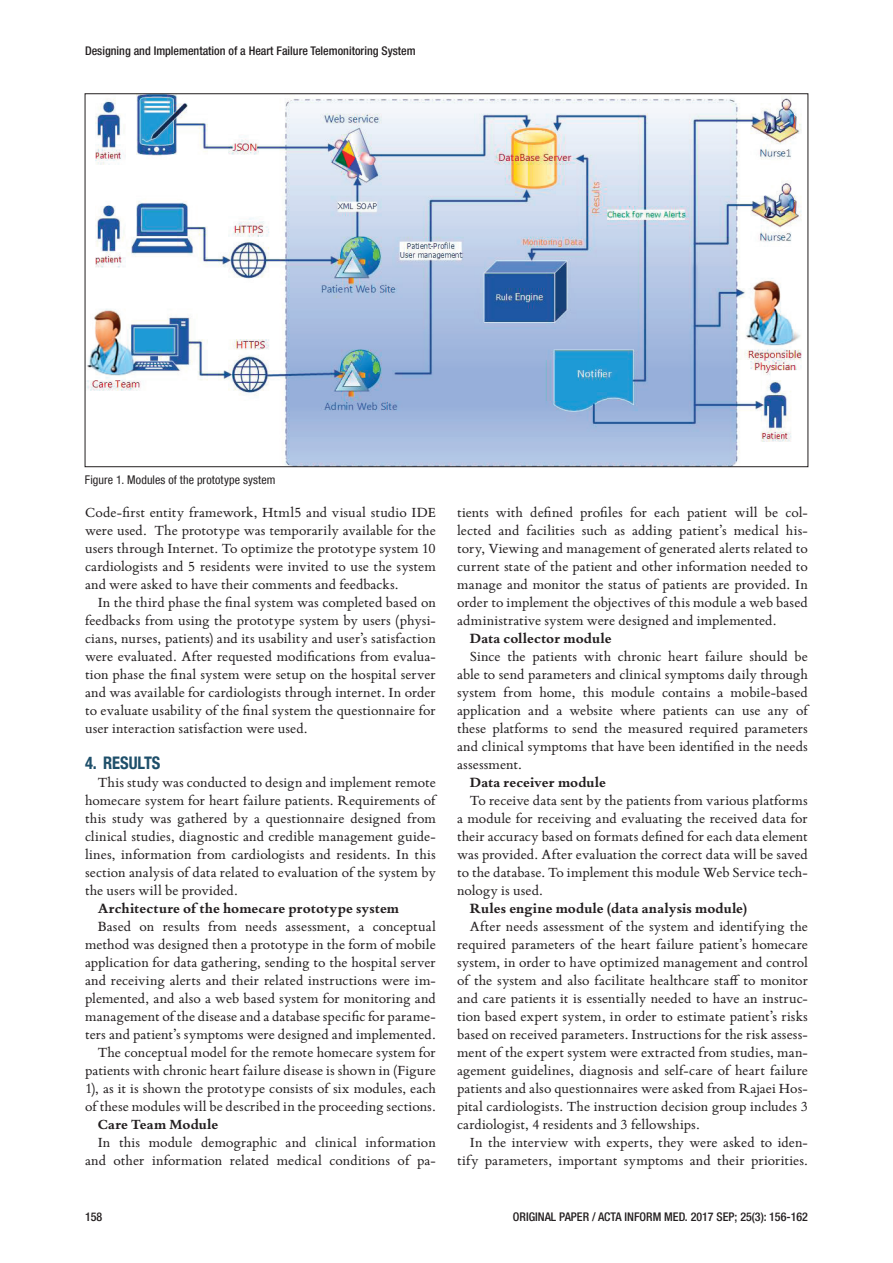
<style>
.page{position:relative;width:893px;height:1263px;background:#fff}
.page>*{position:absolute;margin:0;border:0;box-sizing:border-box;transform-origin:0 0}
.t1{font:700 condensed 17.4px "Helvetica Neue LT Com";color:#1e4f6a;scale:.95 1}
.t2{font:15px/18px "Bembo Book MT Pro";letter-spacing:.005em;color:#231f20;text-align:justify}
.t3{font:700 15px "Bembo Book MT Pro";letter-spacing:.01em;color:#231f20}
.t4{font:500 condensed 12px "Helvetica Neue LT Com";color:#231f20}
.t5{font:condensed 12px "Helvetica Neue LT Com";letter-spacing:.01em;color:#231f20}
</style>
<div class="page">
<img style="left:87px;top:96px;width:715px;height:369px">
<p class="t4" style="left:85px;top:44px;width:332px">Designing and Implementation of a Heart Failure Telemonitoring System</p>
<p class="t5" style="left:85px;top:473px;width:192px">Figure 1. Modules of the prototype system</p>
<p class="t2" style="left:85px;top:503px;width:352px">Code-first entity framework, Html5 and visual studio IDE were used. The prototype was temporarily available for the users through Internet. To optimize the prototype system 10 cardiologists and 5 residents were invited to use the system and were asked to have their comments and feedbacks.</p>
<p class="t2" style="left:85px;top:593px;width:352px;text-indent:13px">In the third phase the final system was completed based on feedbacks from using the prototype system by users (physi&shy;cians, nurses, patients) and its usability and user’s satisfaction were evaluated. After requested modifications from evalua&shy;tion phase the final system were setup on the hospital server and was available for cardiologists through internet. In order to evaluate usability of the final system the questionnaire for user interaction satisfaction were used.</p>
<p class="t1" style="left:85px;top:752px;width:81px">4. RESULTS</p>
<p class="t2" style="left:85px;top:773px;width:352px;text-indent:13px">This study was conducted to design and implement remote homecare system for heart failure patients. Requirements of this study was gathered by a questionnaire designed from clinical studies, diagnostic and credible management guide&shy;lines, information from cardiologists and residents. In this section analysis of data related to evaluation of the system by the users will be provided.</p>
<p class="t3" style="left:98px;top:898px;width:303px">Architecture of the homecare prototype system</p>
<p class="t2" style="left:85px;top:917px;width:352px;text-align:right">Based on results from needs assessment, a conceptual method was designed then a prototype in the form of mobile application for data gathering, sending to the hospital server and receiving alerts and their related instructions were im&shy;plemented, and also a web based system for monitoring and management of the disease and a database specific for parame&shy;ters and patient’s symptoms were designed and implemented.<br>The conceptual model for the remote homecare system for patients with chronic heart failure disease is shown in (Figure 1), as it is shown the prototype consists of six modules, each of these modules will be described in the proceeding sections.</p>
<p class="t3" style="left:98px;top:1114px;width:122px">Care Team Module</p>
<p class="t2" style="left:85px;top:1133px;width:352px;text-align:right">In this module demographic and clinical information and other information related medical conditions of pa-</p>
<p class="t2" style="left:457px;top:503px;width:352px">tients with defined profiles for each patient will be col&shy;lected and facilities such as adding patient’s medical his&shy;tory, Viewing and management of generated alerts related to current state of the patient and other information needed to manage and monitor the status of patients are provided. In order to implement the objectives of this module a web based administrative system were designed and implemented.</p>
<p class="t3" style="left:470px;top:628px;width:143px">Data collector module</p>
<p class="t2" style="left:457px;top:647px;width:352px;text-indent:13px">Since the patients with chronic heart failure should be able to send parameters and clinical symptoms daily through system from home, this module contains a mobile-based application and a website where patients can use any of these platforms to send the measured required parameters and clinical symptoms that have been identified in the needs assessment.</p>
<p class="t3" style="left:470px;top:772px;width:137px">Data receiver module</p>
<p class="t2" style="left:457px;top:791px;width:352px;text-indent:13px">To receive data sent by the patients from various platforms a module for receiving and evaluating the received data for their accuracy based on formats defined for each data element was provided. After evaluation the correct data will be saved to the database. To implement this module Web Service tech&shy;nology is used.</p>
<p class="t3" style="left:470px;top:898px;width:279px">Rules engine module (data analysis module)</p>
<p class="t2" style="left:457px;top:917px;width:352px;text-indent:13px">After needs assessment of the system and identifying the required parameters of the heart failure patient’s homecare system, in order to have optimized management and control of the system and also facilitate healthcare staff to monitor and care patients it is essentially needed to have an instruc&shy;tion based expert system, in order to estimate patient’s risks based on received parameters. Instructions for the risk assess&shy;ment of the expert system were extracted from studies, man&shy;agement guidelines, diagnosis and self-care of heart failure patients and also questionnaires were asked from Rajaei Hos&shy;pital cardiologists. The instruction decision group includes 3 cardiologist, 4 residents and 3 fellowships.</p>
<p class="t2" style="left:457px;top:1133px;width:352px;text-align:right">In the interview with experts, they were asked to iden&shy;tify parameters, important symptoms and their priorities.</p>
<p class="t4" style="left:85px;top:1209px;width:19px">158</p>
<p class="t4" style="left:513px;top:1209px;width:296px">ORIGINAL PAPER / ACTA INFORM MED. 2017 SEP; 25(3): 156-162</p>
</div>
